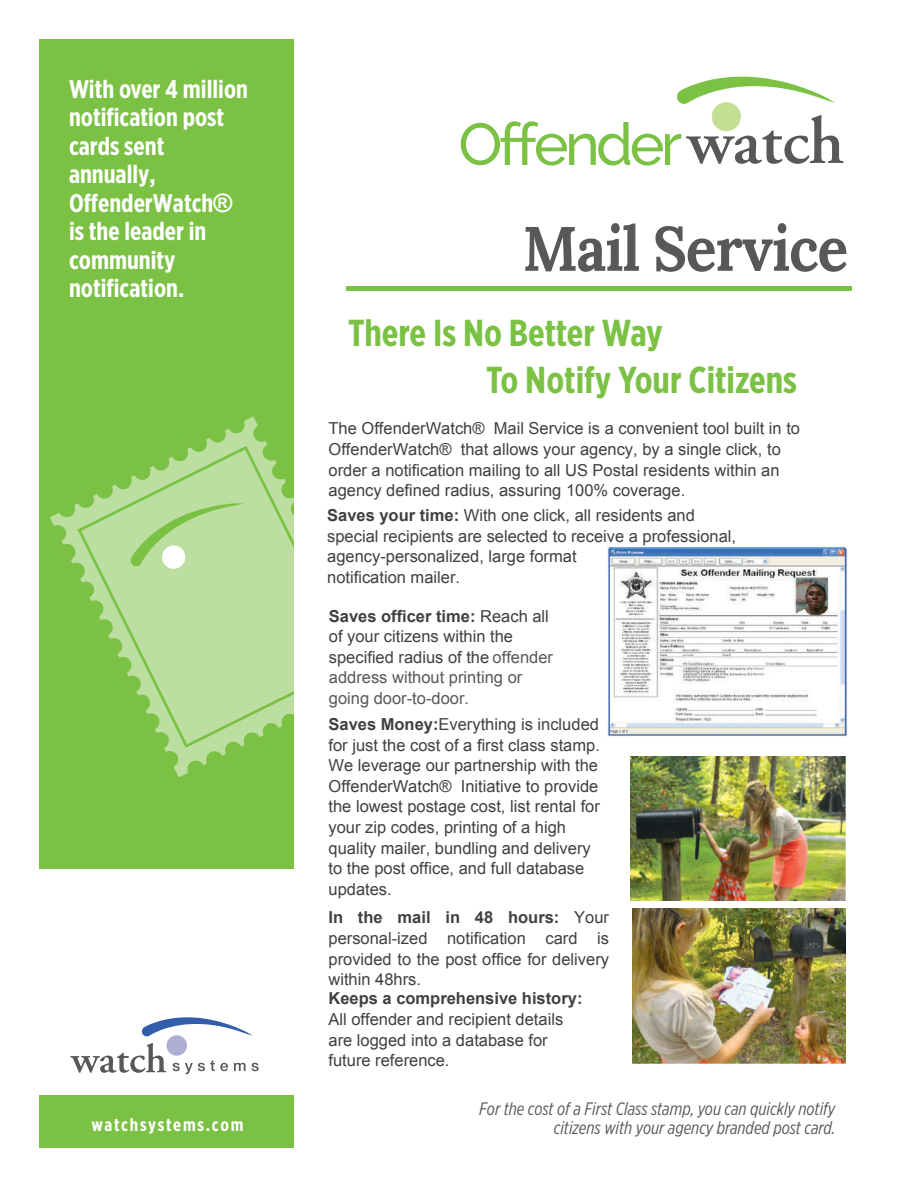
<style>
.page{position:relative;width:918px;height:1188px;background:#fff}
.page>*{position:absolute;margin:0;border:0;box-sizing:border-box;transform-origin:0 0}
.t1{font:700 62.55px "Lora";letter-spacing:-.02em;color:#57585a;scale:.91 1}
.t2{font:700 37.5px/46.5px "Gotham X Narrow";color:#7ac144}
.t3{font:700 25.5px/28.5px "Gotham X Narrow";color:#fff}
.t4{font:italic 18px "Gotham X Narrow";color:#57585a}
.t5{font:700 18px "Gotham X Narrow";letter-spacing:.095em;color:#fff}
.t6{font:16.5px/20.7px "Arial";color:#404040}
.t7{font:700 16.5px "Arial";color:#404040}
.s1{font-family:"Arial"}
.s2{font-weight:700}
.s3{color:#57585a}
</style>
<div class="page">
<svg style="left:461px;top:115px;width:383px;height:51px"></svg>
<div style="left:712px;top:102px;width:29px;height:29px;background:#c4de94;border-radius:50%"></div>
<svg style="left:677px;top:77px;width:158px;height:28px"></svg>
<div style="left:39px;top:39px;width:255px;height:829px;background:#7ac144"></div>
<div style="left:39px;top:1095px;width:255px;height:53px;background:#7ac144"></div>
<div style="left:346px;top:286px;width:506px;height:5px;background:#7ac144"></div>
<svg style="left:70px;top:1043px;width:97px;height:30px"></svg>
<svg style="left:173px;top:1061px;width:55px;height:13px"></svg>
<svg style="left:234px;top:1063px;width:12px;height:8px"></svg>
<svg style="left:252px;top:1063px;width:7px;height:8px"></svg>
<div style="left:167px;top:1035px;width:20px;height:21px;background:#aeaed3;border-radius:50%"></div>
<svg style="left:141px;top:1017px;width:111px;height:20px"></svg>
<svg style="left:50px;top:416px;width:244px;height:361px;fill:#bcdfa1"></svg>
<img style="left:631px;top:756px;width:214px;height:144px">
<img style="left:633px;top:909px;width:212px;height:155px">
<img style="left:608px;top:546px;width:240px;height:192px">
<svg style="left:130px;top:503px;width:113px;height:67px;background:#b7dd9b"></svg>
<h3 class="t3" style="left:69px;top:74px;width:181px">With over 4 million notification post cards sent annually,<br>OffenderWatch<span class="s1">® </span>is the leader in community notification.</h3>
<h1 class="t1" style="left:523px;top:208px;width:359px">Mail Service</h1>
<h2 class="t2" style="left:486px;top:309px;width:312px;text-indent:-138px">There Is No Better Way<br>To Notify Your Citizens</h2>
<p class="t6" style="left:328px;top:418px;width:473px">The OffenderWatch® Mail Service is a convenient tool built in to OffenderWatch® that allows your agency, by a single click, to order a notification mailing to all US Postal residents within an agency defined radius, assuring 100% coverage.</p>
<p class="t6" style="left:327px;top:505px;width:411px"><span class="s2">Saves your time:</span> With one click, all residents and special recipients are selected to receive a professional, agency-personalized, large format<br>notification mailer.</p>
<p class="t6" style="left:329px;top:605px;width:226px"><span class="s2">Saves officer time:</span> Reach all of your citizens within the specified radius of the <span class="s3">offender address without printing or going door-to-door.</span></p>
<p class="t6" style="left:328px;top:714px;width:273px"><span class="s2">Saves Money:</span>Everything is included for just the cost of a first class stamp.<br>We leverage our partnership with the OffenderWatch® Initiative to provide the lowest postage cost, list rental for your zip codes, printing of a high quality mailer, bundling and delivery to the post office, and full database updates.</p>
<p class="t6" style="left:328px;top:907px;width:282px;text-align:justify"><span class="s2">In the mail in 48 hours:</span> Your personal-ized notification card is provided to the post office for delivery within 48hrs.</p>
<p class="t7" style="left:328px;top:987px;width:256px">Keeps a comprehensive history:</p>
<p class="t6" style="left:328px;top:1009px;width:236px">All offender and recipient details are logged into a database for future reference.</p>
<p class="t4" style="left:479px;top:1097px;width:358px">For the cost of a First Class stamp, you can quickly notify</p>
<p class="t5" style="left:92px;top:1114px;width:154px">watchsystems.com</p>
<p class="t4" style="left:554px;top:1117px;width:283px">citizens with your agency branded post card.</p>
</div>
